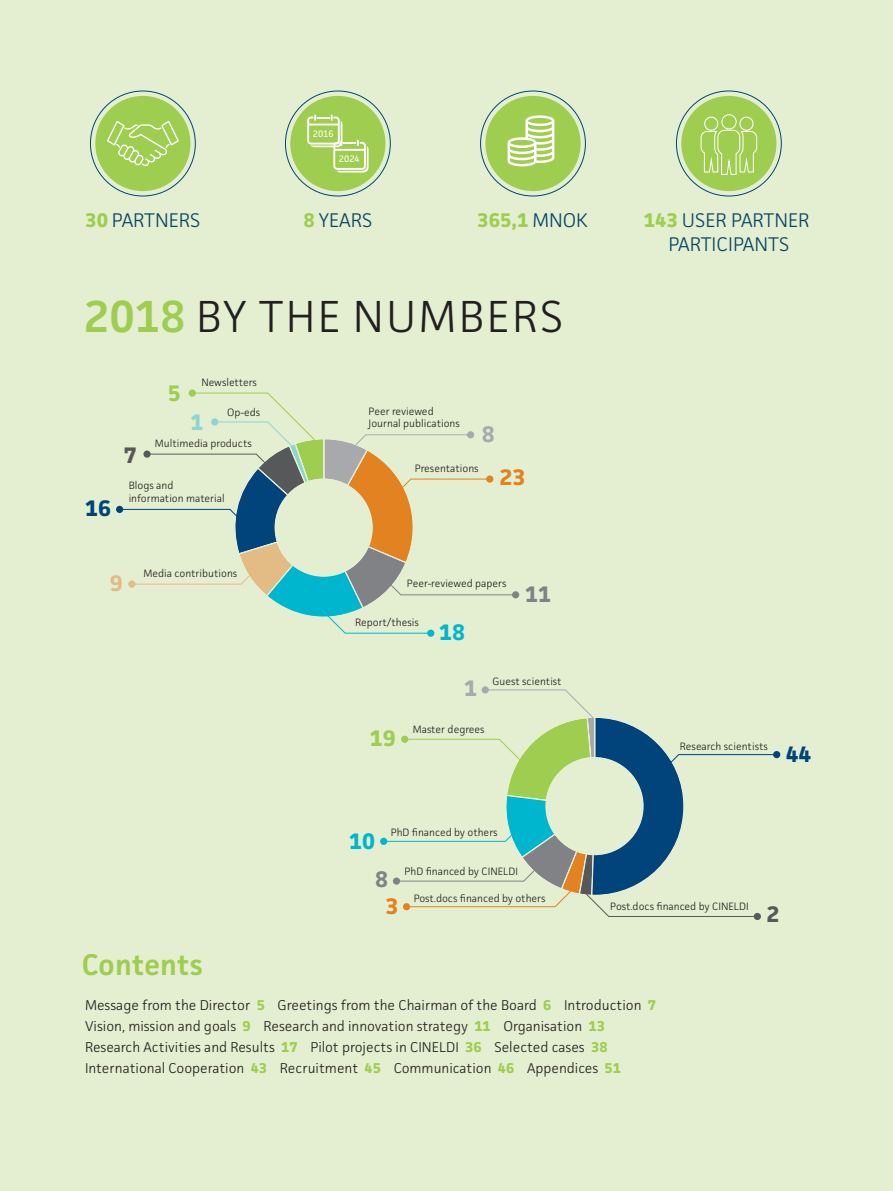
<style>
.page{position:relative;width:893px;height:1191px;background:#e3efd0}
.page>*{position:absolute;margin:0;border:0;box-sizing:border-box;transform-origin:0 0}
.t1{font:300 45px "Facit";letter-spacing:.05em;color:#231f20}
.t2{font:600 30px "Facit";letter-spacing:-.005em;color:#9ecd4f}
.t3{font:700 22.5px "Facit";color:#00b6ce}
.t4{font:700 22.5px "Facit";color:#00447b}
.t5{font:700 22.5px "Facit";color:#808285}
.t6{font:700 22.5px "Facit";color:#f58220}
.t7{font:700 22.5px "Facit";color:#9ecd4f}
.t8{font:700 22.5px "Facit";color:#a8a9ad}
.t9{font:700 22.5px "Facit";color:#57585a}
.t10{font:700 22.5px "Facit";color:#fbbb85}
.t11{font:700 22.5px "Facit";color:#8ed5e3}
.t12{font:300 19.8px/23.7px "Facit";color:#074366;text-align:center}
.t13{font:700 19.8px "Facit";color:#9ecd4f}
.t14{font:300 14.25px/21px "Facit";color:#231f20}
.t15{font:300 10.65px/12.8px "Facit";color:#231f20}
.t16{font:9.45px "Facit";color:#fff}
.s1{font-weight:700;color:#9ecd4f}
.s2{font-weight:300;color:#074366}
.s3{font-weight:600;color:#9ecd4f}
</style>
<div class="page">
<div style="left:512px;top:591px;width:7px;height:7px;background:#808285;border-radius:50%"></div>
<div style="left:427px;top:629px;width:7px;height:8px;background:#00b6ce;border-radius:50%"></div>
<div style="left:116px;top:506px;width:7px;height:7px;background:#00447b;border-radius:50%"></div>
<svg style="left:118px;top:392px;width:399px;height:242px"></svg>
<div style="left:189px;top:389px;width:7px;height:8px;background:#9ecd4f;border-radius:50%"></div>
<div style="left:773px;top:751px;width:7px;height:7px;background:#00447b;border-radius:50%"></div>
<div style="left:482px;top:686px;width:7px;height:7px;background:#a8a9ad;border-radius:50%"></div>
<div style="left:754px;top:913px;width:7px;height:7px;background:#57585a;border-radius:50%"></div>
<svg style="left:380px;top:837px;width:7px;height:8px"></svg>
<svg style="left:383px;top:689px;width:395px;height:228px"></svg>
<div style="left:401px;top:735px;width:7px;height:8px;background:#9ecd4f;border-radius:50%"></div>
<div style="left:485px;top:96px;width:96px;height:95px;background:#9ecd4f;border-radius:50%"></div>
<div style="left:95px;top:96px;width:95px;height:95px;background:#9ecd4f;border-radius:50%"></div>
<svg style="left:107px;top:121px;width:72px;height:46px"></svg>
<div style="left:290px;top:96px;width:95px;height:95px;background:#9ecd4f;border-radius:50%"></div>
<svg style="left:307px;top:114px;width:62px;height:58px"></svg>
<div style="left:681px;top:96px;width:95px;height:95px;background:#9ecd4f;border-radius:50%"></div>
<svg style="left:508px;top:115px;width:46px;height:51px"></svg>
<svg style="left:700px;top:114px;width:58px;height:61px"></svg>
<p class="t16" style="left:313px;top:128px;width:22px">2016</p>
<p class="t16" style="left:339px;top:153px;width:22px">2024</p>
<h3 class="t12" style="left:85px;top:208px;width:117px"><span class="s1">30</span> PARTNERS</h3>
<h3 class="t12" style="left:303px;top:208px;width:70px"><span class="s1">8</span> YEARS</h3>
<h3 class="t13" style="left:477px;top:207px;width:112px">365,1 <span class="s2">MNOK</span></h3>
<h1 class="t1" style="left:84px;top:288px;width:481px"><span class="s3">2018</span> BY THE NUMBERS</h1>
<h3 class="t4" style="left:85px;top:494px;width:27px">16</h3>
<h3 class="t9" style="left:124px;top:441px;width:14px">7</h3>
<h3 class="t7" style="left:168px;top:379px;width:14px">5</h3>
<p class="t15" style="left:201px;top:375px;width:57px">Newsletters</p>
<h3 class="t11" style="left:190px;top:408px;width:14px">1</h3>
<p class="t15" style="left:227px;top:405px;width:35px">Op-eds</p>
<p class="t15" style="left:155px;top:436px;width:98px">Multimedia products</p>
<p class="t15" style="left:129px;top:478px;width:98px">Blogs and information material</p>
<h3 class="t10" style="left:110px;top:569px;width:14px">9</h3>
<p class="t15" style="left:144px;top:567px;width:95px">Media contributions</p>
<p class="t15" style="left:369px;top:404px;width:93px">Peer reviewed<br>Journal publications</p>
<h3 class="t8" style="left:482px;top:420px;width:14px">8</h3>
<p class="t15" style="left:415px;top:462px;width:65px">Presentations</p>
<h3 class="t6" style="left:499px;top:463px;width:27px">23</h3>
<p class="t15" style="left:407px;top:576px;width:101px">Peer-reviewed papers</p>
<p class="t15" style="left:355px;top:616px;width:65px">Report/thesis</p>
<h3 class="t3" style="left:439px;top:618px;width:27px">18</h3>
<h3 class="t5" style="left:525px;top:580px;width:27px">11</h3>
<h3 class="t7" style="left:370px;top:724px;width:27px">19</h3>
<h3 class="t8" style="left:464px;top:674px;width:14px">1</h3>
<p class="t15" style="left:493px;top:674px;width:71px">Guest scientist</p>
<p class="t15" style="left:413px;top:722px;width:73px">Master degrees</p>
<h3 class="t12" style="left:644px;top:208px;width:167px"><span class="s1">143</span> USER PARTNER<br>PARTICIPANTS</h3>
<p class="t15" style="left:680px;top:739px;width:89px">Research scientists</p>
<h3 class="t4" style="left:786px;top:740px;width:27px">44</h3>
<h3 class="t3" style="left:349px;top:827px;width:27px">10</h3>
<p class="t15" style="left:391px;top:825px;width:108px">PhD financed by others</p>
<h3 class="t5" style="left:375px;top:865px;width:14px">8</h3>
<h3 class="t6" style="left:385px;top:892px;width:14px">3</h3>
<p class="t15" style="left:405px;top:865px;width:115px">PhD financed by CINELDI</p>
<p class="t15" style="left:414px;top:892px;width:133px">Post.docs financed by others</p>
<p class="t15" style="left:610px;top:900px;width:140px">Post.docs financed by CINELDI</p>
<h3 class="t9" style="left:766px;top:900px;width:14px">2</h3>
<h2 class="t2" style="left:82px;top:946px;width:122px">Contents</h2>
<p class="t14" style="left:85px;top:994px;width:573px">Message from the Director <span class="s1">5</span> Greetings from the Chairman of the Board <span class="s1">6</span> Introduction <span class="s1">7<br></span>Vision, mission and goals <span class="s1">9</span> Research and innovation strategy <span class="s1">11</span> Organisation <span class="s1">13<br></span>Research Activities and Results <span class="s1">17</span> Pilot projects in CINELDI <span class="s1">36</span> Selected cases <span class="s1">38<br></span>International Cooperation <span class="s1">43</span> Recruitment <span class="s1">45</span> Communication <span class="s1">46</span> Appendices <span class="s1">51</span></p>
</div>
